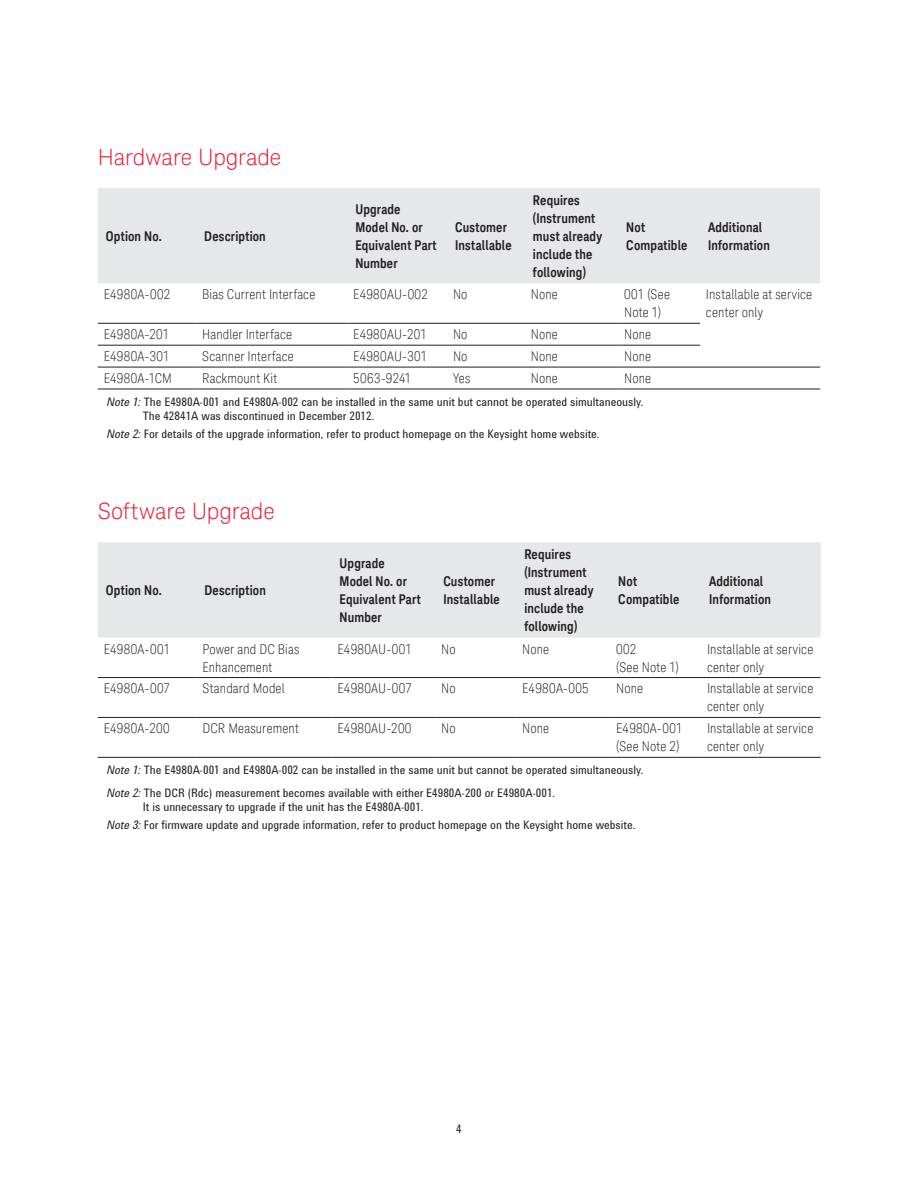
<style>
.page{position:relative;width:918px;height:1188px;background:#fff}
.page>*{position:absolute;margin:0;border:0;box-sizing:border-box;transform-origin:0 0}
.t1{font:300 22.5px "Keysight Sans";letter-spacing:-.005em;color:#ed1a36}
.t2{font:300 condensed 13.5px/18px "Keysight Sans";letter-spacing:.015em;color:#231f20}
.t3{font:700 13.5px/18px "Keysight Sans Condensed";letter-spacing:.01em;color:#231f20}
.t4{font:12px/14.4px "Agilent Condensed CFF";color:#231f20}
.s1{font-style:italic}
</style>
<div class="page">
<div style="left:98px;top:188px;width:722px;height:95px;background:#e6e7e9"></div>
<hr style="left:98px;top:323px;width:98px;height:1px;background:#231f20">
<hr style="left:196px;top:323px;width:151px;height:1px;background:#231f20">
<hr style="left:347px;top:323px;width:100px;height:1px;background:#231f20">
<hr style="left:447px;top:323px;width:78px;height:1px;background:#231f20">
<hr style="left:525px;top:323px;width:93px;height:1px;background:#231f20">
<hr style="left:618px;top:323px;width:82px;height:1px;background:#231f20">
<hr style="left:98px;top:345px;width:98px;height:1px;background:#231f20">
<hr style="left:196px;top:345px;width:151px;height:1px;background:#231f20">
<hr style="left:347px;top:345px;width:100px;height:1px;background:#231f20">
<hr style="left:447px;top:345px;width:78px;height:1px;background:#231f20">
<hr style="left:525px;top:345px;width:93px;height:1px;background:#231f20">
<hr style="left:618px;top:345px;width:82px;height:1px;background:#231f20">
<hr style="left:98px;top:367px;width:98px;height:1px;background:#231f20">
<hr style="left:196px;top:367px;width:151px;height:1px;background:#231f20">
<hr style="left:347px;top:367px;width:100px;height:1px;background:#231f20">
<hr style="left:447px;top:367px;width:78px;height:1px;background:#231f20">
<hr style="left:525px;top:367px;width:93px;height:1px;background:#231f20">
<hr style="left:618px;top:367px;width:82px;height:1px;background:#231f20">
<hr style="left:700px;top:367px;width:120px;height:1px;background:#231f20">
<hr style="left:98px;top:389px;width:98px;height:1px;background:#231f20">
<hr style="left:196px;top:389px;width:151px;height:1px;background:#231f20">
<hr style="left:347px;top:389px;width:100px;height:1px;background:#231f20">
<hr style="left:447px;top:389px;width:78px;height:1px;background:#231f20">
<hr style="left:525px;top:389px;width:93px;height:1px;background:#231f20">
<hr style="left:618px;top:389px;width:82px;height:1px;background:#231f20">
<hr style="left:700px;top:389px;width:120px;height:1px;background:#231f20">
<div style="left:98px;top:542px;width:723px;height:96px;background:#e6e7e9"></div>
<hr style="left:98px;top:677px;width:98px;height:1px;background:#231f20">
<hr style="left:196px;top:677px;width:136px;height:1px;background:#231f20">
<hr style="left:332px;top:677px;width:103px;height:1px;background:#231f20">
<hr style="left:435px;top:677px;width:81px;height:1px;background:#231f20">
<hr style="left:516px;top:677px;width:94px;height:1px;background:#231f20">
<hr style="left:610px;top:677px;width:91px;height:1px;background:#231f20">
<hr style="left:701px;top:677px;width:120px;height:1px;background:#231f20">
<hr style="left:98px;top:717px;width:98px;height:1px;background:#231f20">
<hr style="left:196px;top:717px;width:136px;height:1px;background:#231f20">
<hr style="left:332px;top:717px;width:103px;height:1px;background:#231f20">
<hr style="left:435px;top:717px;width:81px;height:1px;background:#231f20">
<hr style="left:516px;top:717px;width:94px;height:1px;background:#231f20">
<hr style="left:610px;top:717px;width:91px;height:1px;background:#231f20">
<hr style="left:701px;top:717px;width:120px;height:1px;background:#231f20">
<hr style="left:98px;top:757px;width:98px;height:1px;background:#231f20">
<hr style="left:196px;top:757px;width:136px;height:1px;background:#231f20">
<hr style="left:332px;top:757px;width:103px;height:1px;background:#231f20">
<hr style="left:435px;top:757px;width:81px;height:1px;background:#231f20">
<hr style="left:516px;top:757px;width:94px;height:1px;background:#231f20">
<hr style="left:610px;top:757px;width:91px;height:1px;background:#231f20">
<hr style="left:701px;top:757px;width:120px;height:1px;background:#231f20">
<h1 class="t1" style="left:98px;top:144px;width:185px">Hardware Upgrade</h1>
<p class="t3" style="left:106px;top:227px;width:57px">Option No.</p>
<p class="t3" style="left:204px;top:227px;width:63px">Description</p>
<p class="t3" style="left:355px;top:200px;width:83px">Upgrade<br>Model No. or<br>Equivalent Part<br>Number</p>
<p class="t3" style="left:455px;top:218px;width:58px">Customer<br>Installable</p>
<p class="t3" style="left:533px;top:191px;width:71px">Requires (Instrument must already include the following)</p>
<p class="t3" style="left:626px;top:218px;width:63px">Not<br>Compatible</p>
<p class="t3" style="left:708px;top:218px;width:63px">Additional<br>Information</p>
<p class="t2" style="left:104px;top:285px;width:68px">E4980A-002</p>
<p class="t2" style="left:202px;top:285px;width:115px">Bias Current Interface</p>
<p class="t2" style="left:353px;top:285px;width:76px">E4980AU-002</p>
<p class="t2" style="left:453px;top:285px;width:16px">No</p>
<p class="t2" style="left:531px;top:285px;width:29px">None</p>
<p class="t2" style="left:624px;top:285px;width:47px">001 (See<br>Note 1)</p>
<p class="t2" style="left:706px;top:285px;width:108px">Installable at service center only</p>
<p class="t2" style="left:104px;top:325px;width:67px">E4980A-201</p>
<p class="t2" style="left:202px;top:325px;width:91px">Handler Interface</p>
<p class="t2" style="left:353px;top:325px;width:75px">E4980AU-201</p>
<p class="t2" style="left:453px;top:325px;width:16px">No</p>
<p class="t2" style="left:531px;top:325px;width:29px">None</p>
<p class="t2" style="left:624px;top:325px;width:29px">None</p>
<p class="t2" style="left:104px;top:347px;width:68px">E4980A-301</p>
<p class="t2" style="left:202px;top:347px;width:93px">Scanner Interface</p>
<p class="t2" style="left:353px;top:347px;width:76px">E4980AU-301</p>
<p class="t2" style="left:453px;top:347px;width:16px">No</p>
<p class="t2" style="left:531px;top:347px;width:29px">None</p>
<p class="t2" style="left:624px;top:347px;width:29px">None</p>
<p class="t2" style="left:104px;top:369px;width:70px">E4980A-1CM</p>
<p class="t2" style="left:202px;top:369px;width:77px">Rackmount Kit</p>
<p class="t2" style="left:353px;top:369px;width:60px">5063-9241</p>
<p class="t2" style="left:453px;top:369px;width:19px">Yes</p>
<p class="t2" style="left:531px;top:369px;width:29px">None</p>
<p class="t2" style="left:624px;top:369px;width:29px">None</p>
<p class="t4" style="left:143px;top:394px;width:502px;text-indent:-36px"><span class="s1">Note 1:</span> The E4980A-001 and E4980A-002 can be installed in the same unit but cannot be operated simultaneously.<br>The 42841A was discontinued in December 2012.</p>
<p class="t4" style="left:107px;top:426px;width:494px"><span class="s1">Note 2:</span> For details of the upgrade information, refer to product homepage on the Keysight home website.</p>
<h1 class="t1" style="left:98px;top:498px;width:179px">Software Upgrade</h1>
<p class="t3" style="left:106px;top:581px;width:57px">Option No.</p>
<p class="t3" style="left:204px;top:581px;width:63px">Description</p>
<p class="t3" style="left:340px;top:554px;width:83px">Upgrade<br>Model No. or<br>Equivalent Part<br>Number</p>
<p class="t3" style="left:443px;top:572px;width:58px">Customer<br>Installable</p>
<p class="t3" style="left:524px;top:545px;width:71px">Requires (Instrument must already include the following)</p>
<p class="t3" style="left:618px;top:572px;width:63px">Not<br>Compatible</p>
<p class="t3" style="left:709px;top:572px;width:63px">Additional<br>Information</p>
<p class="t2" style="left:104px;top:640px;width:68px">E4980A-001</p>
<p class="t2" style="left:202px;top:640px;width:99px">Power and DC Bias<br>Enhancement</p>
<p class="t2" style="left:338px;top:640px;width:76px">E4980AU-001</p>
<p class="t2" style="left:441px;top:640px;width:16px">No</p>
<p class="t2" style="left:522px;top:640px;width:29px">None</p>
<p class="t2" style="left:616px;top:640px;width:64px">002<br>(See Note 1)</p>
<p class="t2" style="left:707px;top:640px;width:108px">Installable at service center only</p>
<p class="t2" style="left:104px;top:680px;width:68px">E4980A-007</p>
<p class="t2" style="left:202px;top:680px;width:84px">Standard Model</p>
<p class="t2" style="left:338px;top:680px;width:76px">E4980AU-007</p>
<p class="t2" style="left:441px;top:680px;width:16px">No</p>
<p class="t2" style="left:522px;top:680px;width:68px">E4980A-005</p>
<p class="t2" style="left:616px;top:680px;width:29px">None</p>
<p class="t2" style="left:707px;top:680px;width:108px">Installable at service center only</p>
<p class="t2" style="left:104px;top:719px;width:67px">E4980A-200</p>
<p class="t2" style="left:202px;top:719px;width:98px">DCR Measurement</p>
<p class="t2" style="left:338px;top:719px;width:75px">E4980AU-200</p>
<p class="t2" style="left:441px;top:719px;width:16px">No</p>
<p class="t2" style="left:522px;top:719px;width:29px">None</p>
<p class="t2" style="left:616px;top:719px;width:68px">E4980A-001 (See Note 2)</p>
<p class="t2" style="left:707px;top:719px;width:108px">Installable at service center only</p>
<p class="t4" style="left:107px;top:758px;width:538px;line-height:22.5px"><span class="s1">Note 1:</span> The E4980A-001 and E4980A-002 can be installed in the same unit but cannot be operated simultaneously.<br><span class="s1">Note 2:</span> The DCR (Rdc) measurement becomes available with either E4980A-200 or E4980A-001.</p>
<p class="t4" style="left:107px;top:798px;width:530px;line-height:18px;text-indent:36px">It is unnecessary to upgrade if the unit has the E4980A-001.<br><span class="s1">Note 3:</span> For firmware update and upgrade information, refer to product homepage on the Keysight home website.</p>
<p class="t4" style="left:456px;top:1121px;width:7px">4</p>
</div>
